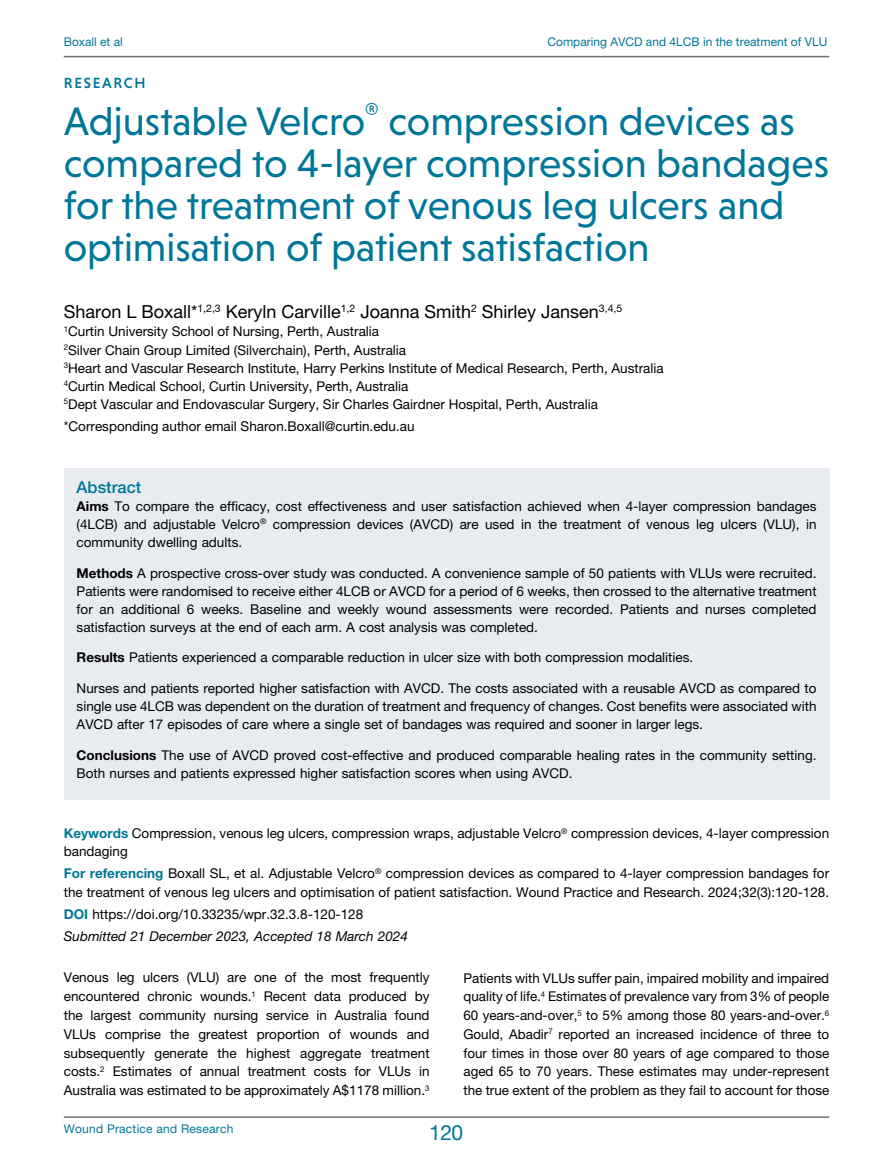
<style>
.page{position:relative;width:893px;height:1170px;background:#fff}
.page>*{position:absolute;margin:0;border:0;box-sizing:border-box;transform-origin:0 0}
.t1{font:40.5px/42px "Niveau Grotesk";color:#007698}
.t2{font:21px "Helvetica Neue LT Pro";color:#007698}
.t3{font:18px "Helvetica Neue LT Pro";color:#000}
.t4{font:500 16.5px "Helvetica Neue LT Pro";color:#007698}
.t5{font:500 15px "Niveau Grotesk";letter-spacing:.115em;color:#007698}
.t6{font:13.5px/18px "Helvetica Neue LT Pro";color:#000}
.t7{font:12px "Helvetica Neue LT Pro";color:#007698}
.t8{font:12px "Helvetica Neue LT Pro";letter-spacing:.02em;color:#007698}
.s1{font-weight:700}
.s2{font-weight:700;color:#007698}
.s3{font-style:italic}
</style>
<div class="page">
<hr style="left:64px;top:1116px;width:765px;height:1px;background:#717072">
<hr style="left:64px;top:56px;width:765px;height:1px;background:#717072">
<div style="left:64px;top:468px;width:765px;height:331px;background:#e8ecf0"></div>
<p class="t7" style="left:64px;top:34px;width:61px">Boxall et al</p>
<p class="t7" style="left:547px;top:34px;width:281px">Comparing AVCD and 4LCB in the treatment of VLU</p>
<p class="t5" style="left:64px;top:74px;width:83px">RESEARCH</p>
<h1 class="t1" style="left:64px;top:100px;width:767px">Adjustable Velcro<sup>®</sup> compression devices as compared to 4-layer compression bandages for the treatment of venous leg ulcers and optimisation of patient satisfaction</h1>
<h3 class="t3" style="left:64px;top:301px;width:560px">Sharon L Boxall*<sup>1,2,3</sup> Keryln Carville<sup>1,2</sup> Joanna Smith<sup>2</sup> Shirley Jansen<sup>3,4,5</sup></h3>
<p class="t6" style="left:64px;top:322px;width:601px"><sup>1</sup>Curtin University School of Nursing, Perth, Australia<br><sup>2</sup>Silver Chain Group Limited (Silverchain), Perth, Australia<br><sup>3</sup>Heart and Vascular Research Institute, Harry Perkins Institute of Medical Research, Perth, Australia <sup>4</sup>Curtin Medical School, Curtin University, Perth, Australia<br><sup>5</sup>Dept Vascular and Endovascular Surgery, Sir Charles Gairdner Hospital, Perth, Australia</p>
<p class="t6" style="left:64px;top:417px;width:352px">*Corresponding author email Sharon.Boxall@curtin.edu.au</p>
<p class="t4" style="left:77px;top:477px;width:66px">Abstract</p>
<p class="t6" style="left:77px;top:497px;width:741px;text-align:justify"><span class="s1">Aims</span> To compare the efficacy, cost effectiveness and user satisfaction achieved when 4-layer compression bandages (4LCB) and adjustable Velcro<sup>®</sup> compression devices (AVCD) are used in the treatment of venous leg ulcers (VLU), in community dwelling adults.</p>
<p class="t6" style="left:77px;top:563px;width:741px;text-align:justify"><span class="s1">Methods</span> A prospective cross-over study was conducted. A convenience sample of 50 patients with VLUs were recruited.<br>Patients were randomised to receive either 4LCB or AVCD for a period of 6 weeks, then crossed to the alternative treatment for an additional 6 weeks. Baseline and weekly wound assessments were recorded. Patients and nurses completed satisfaction surveys at the end of each arm. A cost analysis was completed.</p>
<p class="t6" style="left:77px;top:648px;width:618px"><span class="s1">Results</span> Patients experienced a comparable reduction in ulcer size with both compression modalities.</p>
<p class="t6" style="left:77px;top:679px;width:741px;text-align:justify">Nurses and patients reported higher satisfaction with AVCD. The costs associated with a reusable AVCD as compared to single use 4LCB was dependent on the duration of treatment and frequency of changes. Cost benefits were associated with AVCD after 17 episodes of care where a single set of bandages was required and sooner in larger legs.</p>
<p class="t6" style="left:77px;top:746px;width:741px"><span class="s1">Conclusions</span> The use of AVCD proved cost-effective and produced comparable healing rates in the community setting.<br>Both nurses and patients expressed higher satisfaction scores when using AVCD.</p>
<p class="t6" style="left:64px;top:824px;width:767px"><span class="s2">Keywords</span> Compression, venous leg ulcers, compression wraps, adjustable Velcro<sup>®</sup> compression devices, 4-layer compression bandaging</p>
<p class="t6" style="left:64px;top:864px;width:767px"><span class="s2">For referencing</span> Boxall SL, et al. Adjustable Velcro<sup>®</sup> compression devices as compared to 4-layer compression bandages for the treatment of venous leg ulcers and optimisation of patient satisfaction. Wound Practice and Research. 2024;32(3):120-128.</p>
<p class="t6" style="left:64px;top:902px;width:346px;line-height:22.2px"><span class="s2">DOI</span> https://doi.org/10.33235/wpr.32.3.8-120-128<br><span class="s3">Submitted 21 December 2023, Accepted 18 March 2024</span></p>
<p class="t6" style="left:64px;top:968px;width:367px;line-height:18.8px;text-align:justify">Venous leg ulcers (VLU) are one of the most frequently encountered chronic wounds.<sup>1</sup> Recent data produced by the largest community nursing service in Australia found VLUs comprise the greatest proportion of wounds and subsequently generate the highest aggregate treatment costs.<sup>2</sup> Estimates of annual treatment costs for VLUs in Australia was estimated to be approximately A$1178 million.<sup>3</sup></p>
<p class="t6" style="left:463px;top:968px;width:367px;line-height:18.8px;text-align:justify">Patients with VLUs suffer pain, impaired mobility and impaired quality of life.<sup>4</sup> Estimates of prevalence vary from 3% of people 60 years-and-over,<sup>5</sup> to 5% among those 80 years-and-over.<sup>6<br></sup>Gould, Abadir<sup>7</sup> reported an increased incidence of three to four times in those over 80 years of age compared to those aged 65 to 70 years. These estimates may under-represent the true extent of the problem as they fail to account for those</p>
<p class="t8" style="left:64px;top:1121px;width:171px">Wound Practice and Research</p>
<h2 class="t2" style="left:429px;top:1119px;width:36px">120</h2>
</div>
